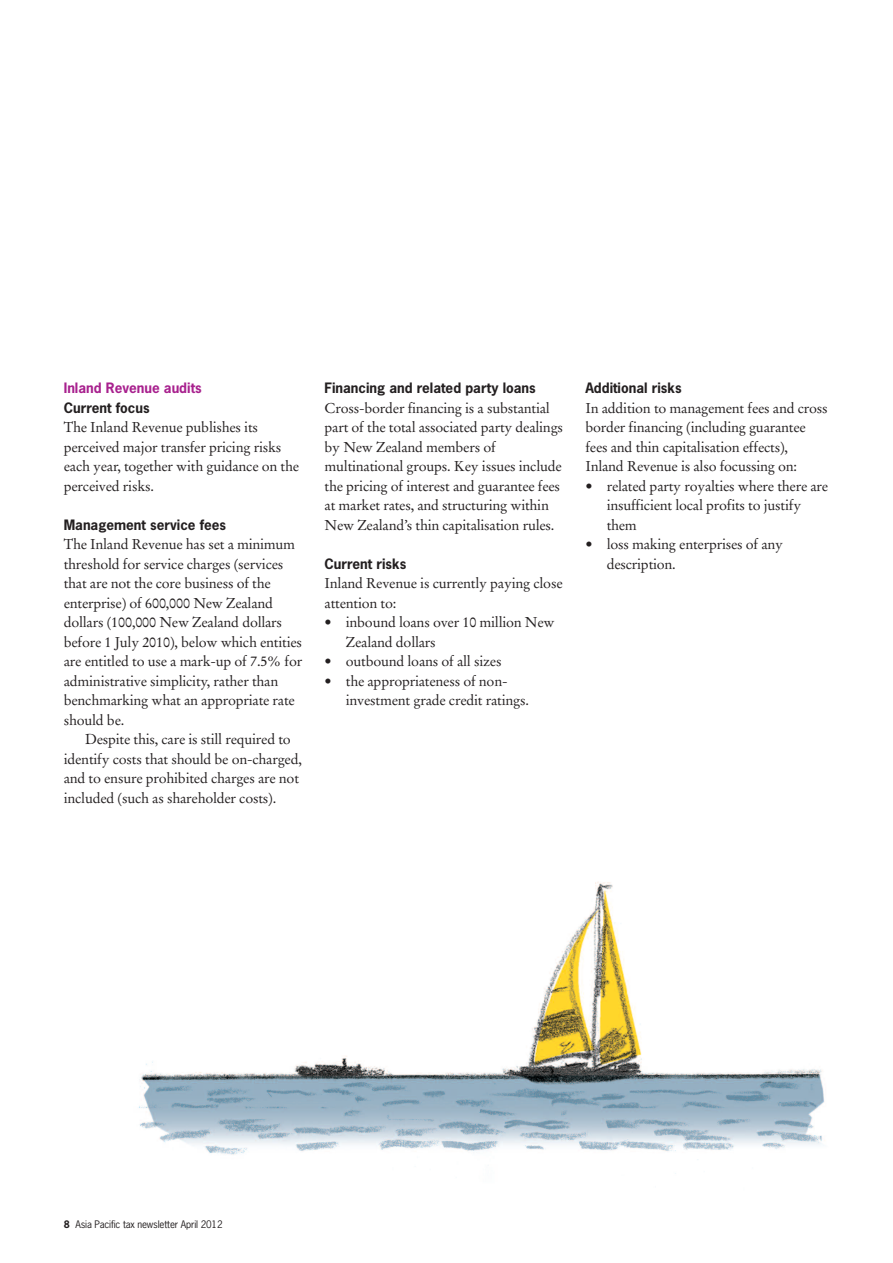
<style>
.page{position:relative;width:893px;height:1263px;background:#fff}
.page>*{position:absolute;margin:0;border:0;box-sizing:border-box;transform-origin:0 0}
.t1{font:14.25px/19.5px "Stempel Garamond";letter-spacing:-.015em;color:#231f20}
.t2{font:700 13.5px "News Gothic";color:#231f20}
.t3{font:700 13.5px "News Gothic";color:#a8218e}
.t4{font:9.75px "News Gothic";letter-spacing:-.015em;color:#231f20}
.s1{font-weight:700}
</style>
<div class="page">
<img style="left:139px;top:882px;width:686px;height:292px">
<p class="t3" style="left:64px;top:381px;width:139px">Inland Revenue audits</p>
<p class="t2" style="left:64px;top:400px;width:87px">Current focus</p>
<p class="t1" style="left:64px;top:419px;width:237px">The Inland Revenue publishes its perceived major transfer pricing risks each year, together with guidance on the perceived risks.</p>
<p class="t2" style="left:64px;top:517px;width:164px">Management service fees</p>
<p class="t1" style="left:64px;top:536px;width:240px">The Inland Revenue has set a minimum threshold for service charges (services that are not the core business of the enterprise) of 600,000 New Zealand dollars (100,000 New Zealand dollars before 1 July 2010), below which entities are entitled to use a mark-up of 7.5% for administrative simplicity, rather than benchmarking what an appropriate rate should be.</p>
<p class="t1" style="left:64px;top:731px;width:240px;text-indent:21px">Despite this, care is still required to identify costs that should be on-charged, and to ensure prohibited charges are not included (such as shareholder costs).</p>
<p class="t2" style="left:325px;top:381px;width:213px">Financing and related party loans</p>
<p class="t1" style="left:325px;top:399px;width:240px">Cross-border financing is a substantial part of the total associated party dealings by New Zealand members of multinational groups. Key issues include the pricing of interest and guarantee fees at market rates, and structuring within New Zealand’s thin capitalisation rules.</p>
<p class="t2" style="left:325px;top:556px;width:83px">Current risks</p>
<p class="t1" style="left:325px;top:575px;width:240px">Inland Revenue is currently paying close attention to:</p>
<p class="t1" style="left:346px;top:614px;width:210px;text-indent:-21px">• inbound loans over 10 million New<br>Zealand dollars</p>
<p class="t1" style="left:325px;top:653px;width:179px">• outbound loans of all sizes</p>
<p class="t1" style="left:346px;top:672px;width:185px;text-indent:-21px">• the appropriateness of non&shy;investment grade credit ratings.</p>
<p class="t2" style="left:585px;top:381px;width:98px">Additional risks</p>
<p class="t1" style="left:585px;top:399px;width:244px">In addition to management fees and cross border financing (including guarantee fees and thin capitalisation effects), Inland Revenue is also focussing on:</p>
<p class="t1" style="left:607px;top:477px;width:223px;text-indent:-21px">• related party royalties where there are insufficient local profits to justify them</p>
<p class="t1" style="left:607px;top:536px;width:178px;text-indent:-21px">• loss making enterprises of any description.</p>
<p class="t4" style="left:64px;top:1219px;width:160px"><span class="s1">8</span> Asia Pacific tax newsletter April 2012</p>
</div>
